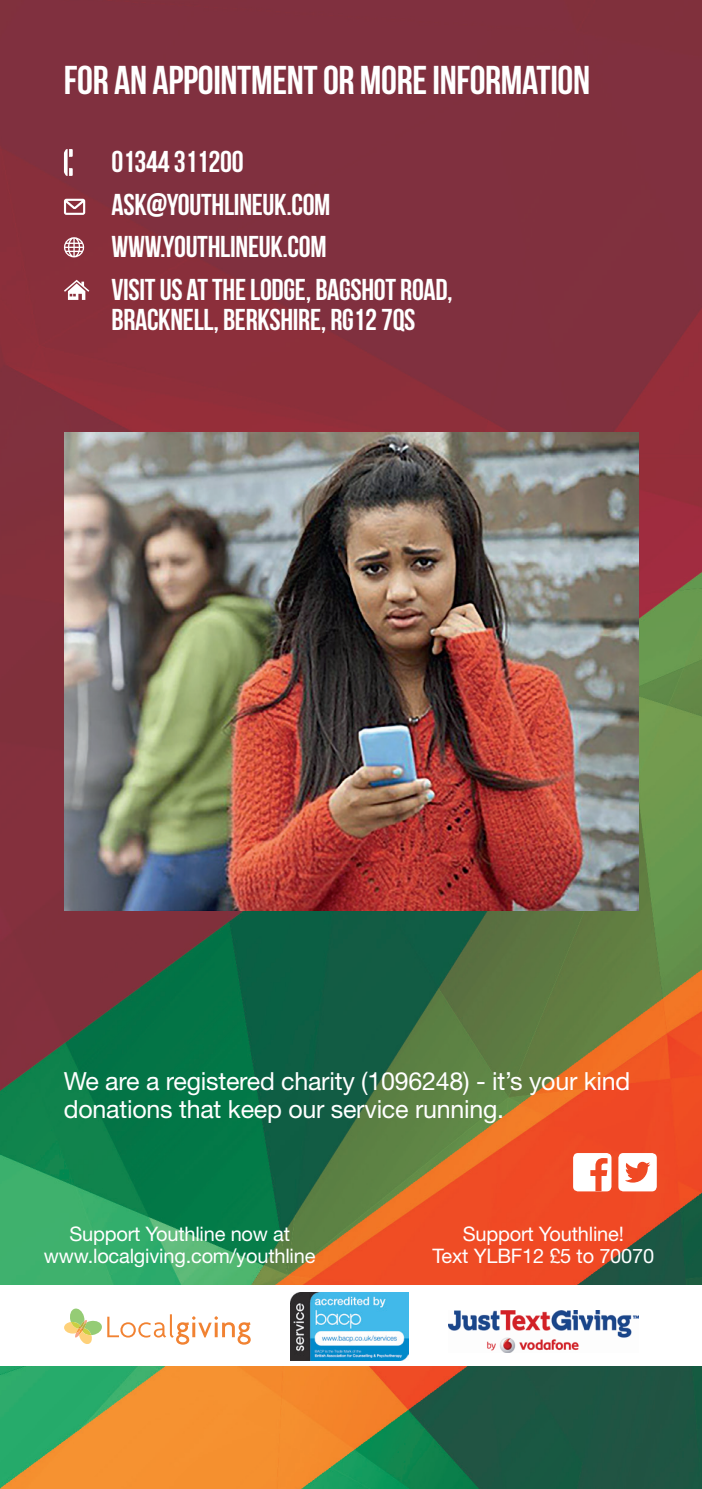
<style>
.page{position:relative;width:702px;height:1489px;background:#fff}
.page>*{position:absolute;margin:0;border:0;box-sizing:border-box;transform-origin:0 0}
.t1{font:700 40px "Bebas Neue";letter-spacing:-.01em;color:#fff}
.t2{font:700 30px/42.5px "Bebas Neue";letter-spacing:-.01em;color:#fff}
.t3{font:25px/27.5px "Helvetica Neue LT Std";letter-spacing:-.01em;color:#fff}
.t4{font:20px/22.5px "Helvetica Neue LT Std";letter-spacing:-.01em;color:#fff;text-align:center}
</style>
<div class="page">
<img style="left:0;top:0;width:702px;height:1488px">
<svg style="left:64px;top:149px;width:9px;height:27px"></svg>
<svg style="left:64px;top:199px;width:21px;height:16px"></svg>
<svg style="left:64px;top:237px;width:20px;height:20px"></svg>
<svg style="left:64px;top:280px;width:25px;height:20px"></svg>
<div style="left:0;top:1285px;width:702px;height:80px;background:#fff"></div>
<svg style="left:64px;top:1308px;width:187px;height:36px"></svg>
<img style="left:290px;top:1292px;width:118px;height:68px">
<img style="left:448px;top:1310px;width:190px;height:42px">
<svg style="left:573px;top:1152px;width:38px;height:39px"></svg>
<svg style="left:618px;top:1152px;width:38px;height:39px"></svg>
<img style="left:64px;top:432px;width:574px;height:478px">
<h1 class="t1" style="left:64px;top:58px;width:527px">FOR AN APPOINTMENT OR MORE INFORMATION</h1>
<p class="t2" style="left:111px;top:140px;width:343px">01344 311200<br>ASK@YOUTHLINEUK.COM<br>WWW.YOUTHLINEUK.COM<br>VISIT US AT THE LODGE, BAGSHOT ROAD,</p>
<p class="t2" style="left:111px;top:298px;width:305px">BRACKNELL, BERKSHIRE, RG12 7QS</p>
<p class="t3" style="left:64px;top:1067px;width:568px">We are a registered charity (1096248) - it’s your kind donations that keep our service running.</p>
<p class="t4" style="left:44px;top:1222px;width:273px">Support Youthline now at www.localgiving.com/youthline</p>
<p class="t4" style="left:432px;top:1222px;width:223px">Support Youthline!<br>Text YLBF12 £5 to 70070</p>
</div>
